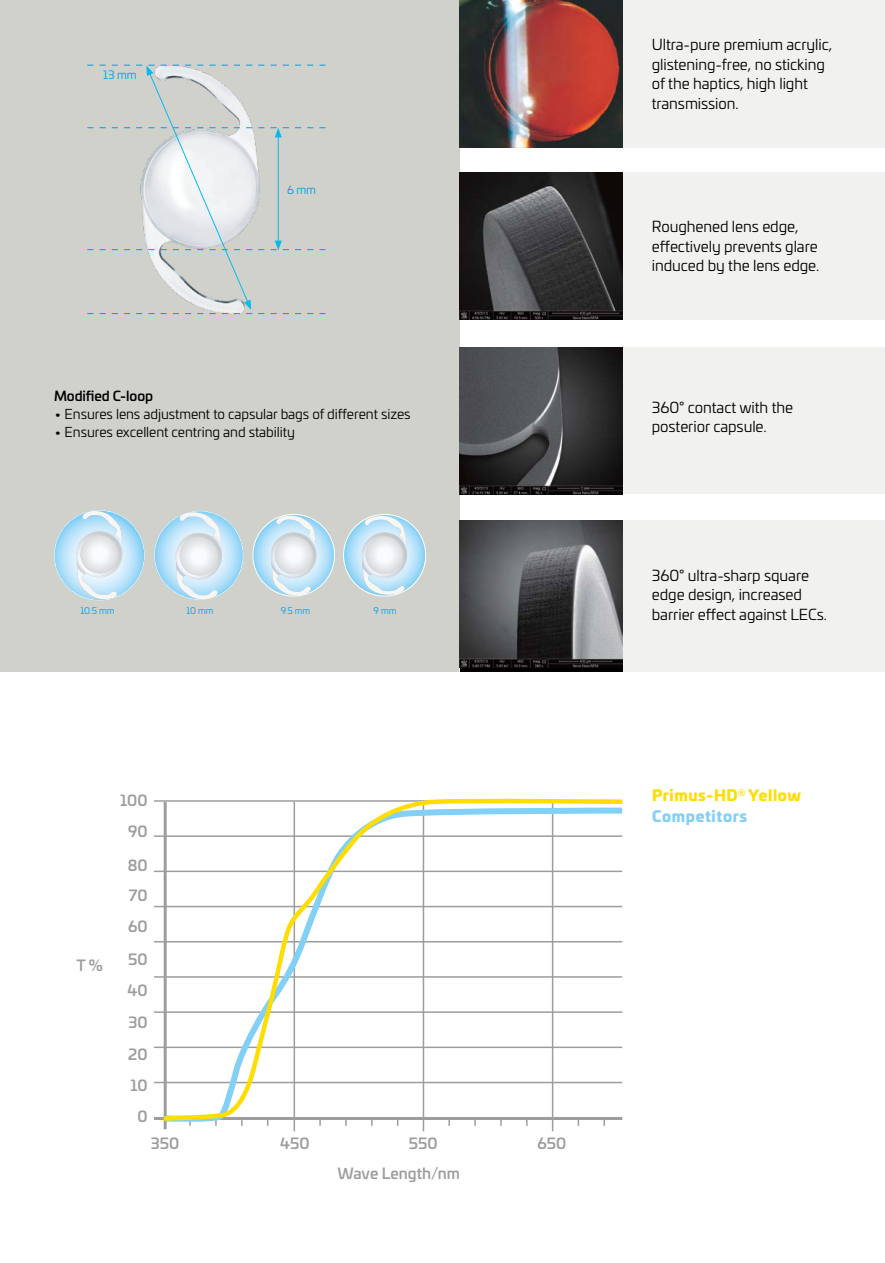
<style>
.page{position:relative;width:885px;height:1263px;background:#fff}
.page>*{position:absolute;margin:0;border:0;box-sizing:border-box;transform-origin:0 0}
.t1{font:15px/19.5px "Univia Pro";letter-spacing:-.005em;color:#000}
.t2{font:500 15px/30.6px "Univia Pro";color:#9c9d9d;text-align:justify}
.t3{font:900 15px/21.6px "Univia Pro";letter-spacing:.04em;color:#fd0}
.t4{font:13.5px "Univia Pro";letter-spacing:-.005em;color:#000}
.t5{font:500 13.5px "Univia Pro";letter-spacing:-.005em;color:#000}
.t6{font:11.4px "Univia Pro";color:#009ee3}
.t7{font:9px "Univia Pro";letter-spacing:-.005em;color:#009ee3}
.s1{color:#82d0f5}
</style>
<div class="page">
<div style="left:0;top:0;width:460px;height:672px;background:#d0d1cb"></div>
<div style="left:461px;top:0;width:423px;height:147px;background:#f1f1ef"></div>
<div style="left:461px;top:172px;width:423px;height:147px;background:#f1f1ef"></div>
<div style="left:461px;top:347px;width:423px;height:147px;background:#f1f1ef"></div>
<div style="left:460px;top:521px;width:424px;height:151px;background:#f1f1ef"></div>
<img style="left:460px;top:0;width:162px;height:147px">
<img style="left:460px;top:347px;width:162px;height:147px">
<img style="left:460px;top:172px;width:162px;height:147px">
<div style="left:460px;top:521px;width:162px;height:151px;background:#000"></div>
<img style="left:460px;top:521px;width:162px;height:147px">
<svg style="left:54px;top:510px;width:91px;height:91px"></svg>
<img style="left:76px;top:531px;width:46px;height:46px">
<img style="left:77px;top:532px;width:44px;height:44px">
<img style="left:80px;top:535px;width:38px;height:38px">
<svg style="left:154px;top:511px;width:89px;height:89px"></svg>
<img style="left:176px;top:533px;width:46px;height:46px">
<img style="left:177px;top:534px;width:44px;height:44px">
<img style="left:180px;top:537px;width:38px;height:38px">
<svg style="left:254px;top:514px;width:80px;height:82px"></svg>
<svg style="left:343px;top:514px;width:82px;height:82px"></svg>
<div style="left:252px;top:514px;width:83px;height:82px;border:1px solid #fff;border-radius:50%"></div>
<div style="left:343px;top:514px;width:83px;height:82px;border:1px solid #fff;border-radius:50%"></div>
<hr style="left:164px;top:802px;width:3px;height:327px;background:#9c9d9d">
<hr style="left:293px;top:802px;width:2px;height:329px;background:#9c9d9d">
<hr style="left:422px;top:802px;width:2px;height:329px;background:#9c9d9d">
<hr style="left:551px;top:802px;width:2px;height:329px;background:#9c9d9d">
<hr style="left:154px;top:1117px;width:468px;height:3px;background:#9c9d9d">
<hr style="left:154px;top:1082px;width:468px;height:1px;background:#9c9d9d">
<hr style="left:154px;top:1046px;width:468px;height:2px;background:#9c9d9d">
<hr style="left:154px;top:1011px;width:468px;height:2px;background:#9c9d9d">
<hr style="left:154px;top:976px;width:468px;height:2px;background:#9c9d9d">
<hr style="left:154px;top:941px;width:468px;height:1px;background:#9c9d9d">
<hr style="left:154px;top:906px;width:468px;height:1px;background:#9c9d9d">
<hr style="left:154px;top:871px;width:468px;height:1px;background:#9c9d9d">
<hr style="left:154px;top:835px;width:468px;height:2px;background:#9c9d9d">
<hr style="left:154px;top:800px;width:468px;height:2px;background:#9c9d9d">
<svg style="left:159px;top:798px;width:464px;height:325px"></svg>
<svg style="left:87px;top:65px;width:238px;height:249px"></svg>
<p class="t6" style="left:103px;top:67px;width:35px">13 mm</p>
<p class="t6" style="left:287px;top:182px;width:31px">6 mm</p>
<p class="t5" style="left:54px;top:385px;width:100px">Modified C-loop</p>
<p class="t4" style="left:54px;top:404px;width:358px">• Ensures lens adjustment to capsular bags of different sizes</p>
<p class="t4" style="left:54px;top:422px;width:242px">• Ensures excellent centring and stability</p>
<p class="t7" style="left:80px;top:604px;width:36px">10.5 mm</p>
<p class="t7" style="left:186px;top:604px;width:29px">10 mm</p>
<p class="t7" style="left:281px;top:604px;width:31px">9.5 mm</p>
<p class="t7" style="left:373px;top:604px;width:24px">9 mm</p>
<p class="t2" style="left:77px;top:949px;width:28px">T %</p>
<p class="t2" style="left:120px;top:784px;width:29px;text-align:center">100<br>90</p>
<p class="t2" style="left:128px;top:849px;width:21px">80<br>70<br>60</p>
<p class="t2" style="left:127px;top:944px;width:22px">50<br>40</p>
<p class="t2" style="left:128px;top:1006px;width:21px;line-height:31.5px">30<br>20<br>10</p>
<p class="t2" style="left:137px;top:1100px;width:12px">0</p>
<p class="t2" style="left:151px;top:1127px;width:30px">350</p>
<p class="t2" style="left:280px;top:1127px;width:31px">450</p>
<p class="t2" style="left:337px;top:1127px;width:124px;line-height:30px;text-indent:71px">550<br>Wave Length/nm</p>
<p class="t2" style="left:537px;top:1127px;width:30px">650</p>
<p class="t1" style="left:651px;top:34px;width:182px">Ultra-pure premium acrylic, glistening-free, no sticking of the haptics, high light transmission.</p>
<p class="t1" style="left:651px;top:216px;width:169px">Roughened lens edge, effectively prevents glare induced by the lens edge.</p>
<p class="t1" style="left:651px;top:397px;width:143px">360° contact with the posterior capsule.</p>
<p class="t1" style="left:651px;top:565px;width:177px">360° ultra-sharp square edge design, increased barrier effect against LECs.</p>
<p class="t3" style="left:652px;top:783px;width:150px">Primus-HD<sup>®</sup> Yellow<br><span class="s1">Competitors</span></p>
</div>
